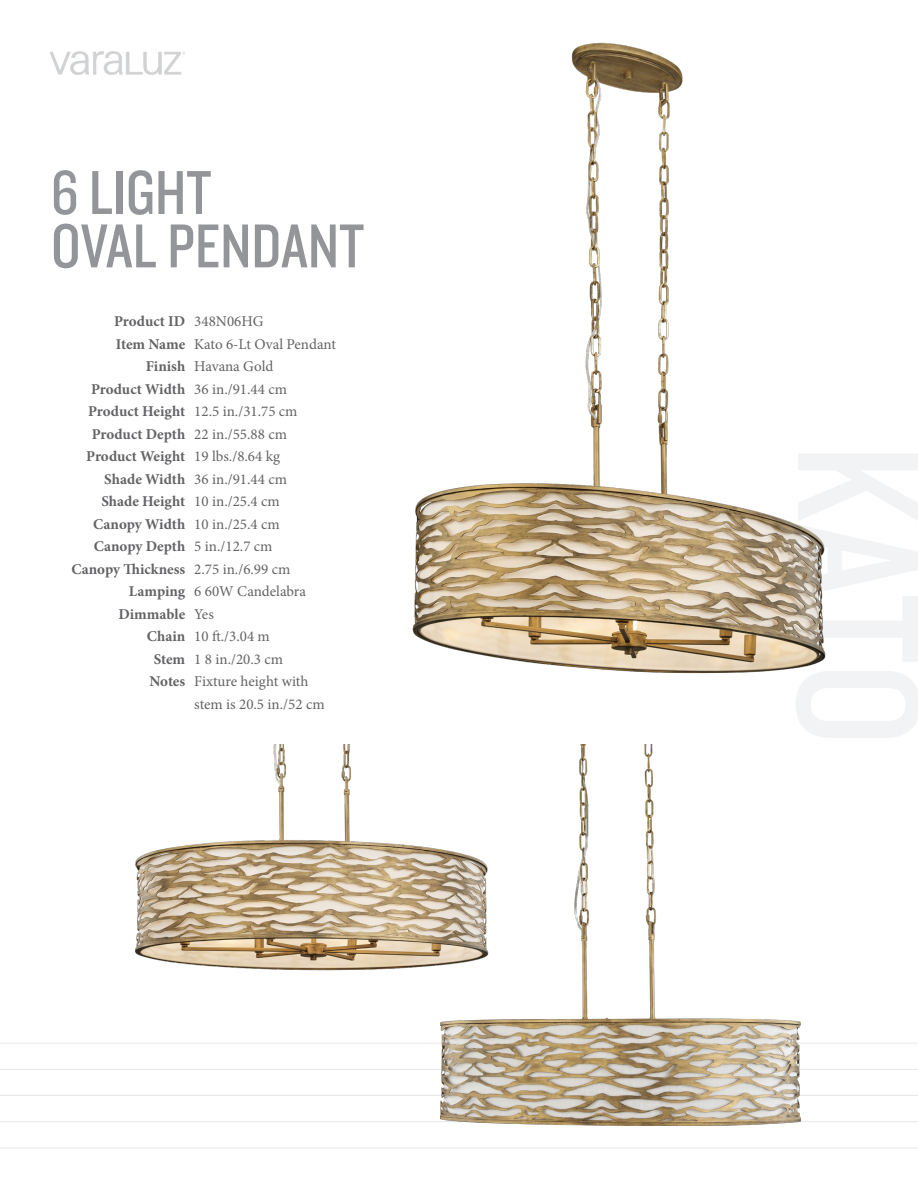
<style>
.page{position:relative;width:918px;height:1188px;background:#fff}
.page>*{position:absolute;margin:0;border:0;box-sizing:border-box;transform-origin:0 0}
.Fixture_description{font:64.35px "Knockout HTF29 Junior Liteweight";color:#939598}
.Spec_info{font:15px "Minion Pro";color:#636366}
.Spec{font:700 15px "Minion Pro";color:#636366}
</style>
<div class="page">
<hr style="left:0;top:1043px;width:918px;height:1px;background:#e6e7e9">
<hr style="left:0;top:1121px;width:918px;height:1px;background:#e6e7e9">
<hr style="left:0;top:1095px;width:918px;height:1px;background:#e6e7e9">
<hr style="left:0;top:1069px;width:918px;height:1px;background:#e6e7e9">
<hr style="left:0;top:1148px;width:918px;height:1px;background:#e6e7e9">
<svg style="left:49px;top:51px;width:136px;height:24px"></svg>
<img style="left:440px;top:744px;width:361px;height:382px">
<img style="left:135px;top:744px;width:356px;height:255px">
<img style="left:412px;top:42px;width:414px;height:632px">
<p class="Fixture_description" style="left:51px;top:159px;width:162px">6 LIGHT</p>
<p class="Fixture_description" style="left:51px;top:213px;width:315px">OVAL PENDANT</p>
<p class="Spec" style="left:114px;top:311px;width:73px">Product ID</p>
<p class="Spec" style="left:116px;top:333px;width:71px">Item Name</p>
<p class="Spec" style="left:146px;top:356px;width:41px">Finish</p>
<p class="Spec" style="left:91px;top:378px;width:96px">Product Width</p>
<p class="Spec" style="left:88px;top:401px;width:99px">Product Height</p>
<p class="Spec" style="left:92px;top:423px;width:95px">Product Depth</p>
<p class="Spec" style="left:86px;top:446px;width:101px">Product Weight</p>
<p class="Spec" style="left:104px;top:468px;width:82px">Shade Width</p>
<p class="Spec" style="left:101px;top:491px;width:85px">Shade Height</p>
<p class="Spec" style="left:93px;top:513px;width:93px">Canopy Width</p>
<p class="Spec" style="left:94px;top:536px;width:93px">Canopy Depth</p>
<p class="Spec" style="left:72px;top:558px;width:115px">Canopy Thickness</p>
<p class="Spec" style="left:129px;top:581px;width:58px">Lamping</p>
<p class="Spec" style="left:118px;top:603px;width:68px">Dimmable</p>
<p class="Spec" style="left:147px;top:626px;width:40px">Chain</p>
<p class="Spec" style="left:154px;top:648px;width:33px">Stem</p>
<p class="Spec" style="left:150px;top:671px;width:37px">Notes</p>
<p class="Spec_info" style="left:194px;top:311px;width:71px">348N06HG</p>
<p class="Spec_info" style="left:194px;top:334px;width:143px">Kato 6-Lt Oval Pendant</p>
<p class="Spec_info" style="left:194px;top:356px;width:81px">Havana Gold</p>
<p class="Spec_info" style="left:194px;top:379px;width:94px">36 in./91.44 cm</p>
<p class="Spec_info" style="left:194px;top:401px;width:105px">12.5 in./31.75 cm</p>
<p class="Spec_info" style="left:194px;top:424px;width:94px">22 in./55.88 cm</p>
<p class="Spec_info" style="left:194px;top:446px;width:87px">19 lbs./8.64 kg</p>
<p class="Spec_info" style="left:194px;top:469px;width:94px">36 in./91.44 cm</p>
<p class="Spec_info" style="left:194px;top:491px;width:87px">10 in./25.4 cm</p>
<p class="Spec_info" style="left:194px;top:514px;width:87px">10 in./25.4 cm</p>
<p class="Spec_info" style="left:194px;top:536px;width:80px">5 in./12.7 cm</p>
<p class="Spec_info" style="left:194px;top:559px;width:98px">2.75 in./6.99 cm</p>
<p class="Spec_info" style="left:194px;top:581px;width:113px">6 60W Candelabra</p>
<p class="Spec_info" style="left:194px;top:604px;width:21px">Yes</p>
<p class="Spec_info" style="left:194px;top:626px;width:77px">10 ft./3.04 m</p>
<p class="Spec_info" style="left:194px;top:649px;width:90px">1 8 in./20.3 cm</p>
<p class="Spec_info" style="left:194px;top:671px;width:116px">Fixture height with</p>
<p class="Spec_info" style="left:194px;top:694px;width:132px">stem is 20.5 in./52 cm</p>
</div>
